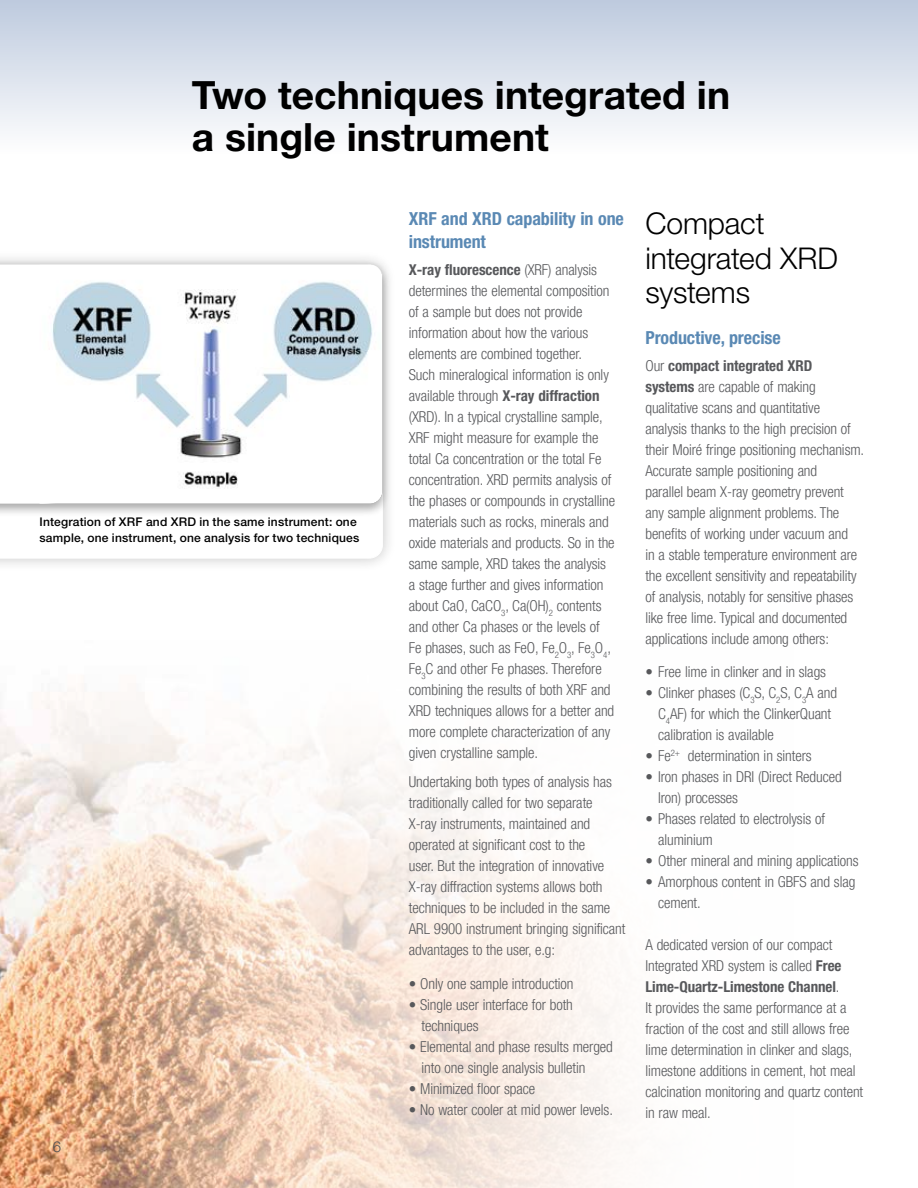
<style>
.page{position:relative;width:918px;height:1188px;background:#fff}
.page>*{position:absolute;margin:0;border:0;box-sizing:border-box;transform-origin:0 0}
.t1{font:700 39px/42px "Helvetica Neue LT Std";letter-spacing:.005em;color:#000}
.t2{font:300 30px/34.5px "Helvetica Neue LTW1 G";letter-spacing:-.005em;color:#000}
.t3{font:700 condensed 18px/22.5px "Helvetica Neue LT Std";letter-spacing:-.005em;color:#5a89b4}
.t4{font:300 condensed 15px/21px "Helvetica Neue LT Pro";letter-spacing:-.005em;color:#57585b}
.t5{font:700 condensed 15px "Helvetica Neue LT Std";letter-spacing:-.005em;color:#57585b}
.t6{font:300 15px "Helvetica Neue LT Std";color:#57585b}
.t7{font:500 12px/15.8px "Helvetica Neue LT Std";letter-spacing:.015em;color:#000}
.s1{font-family:"Helvetica Neue LT Pro";font-weight:300}
.s2{font-family:"Helvetica Neue LT Std";font-weight:700}
.s3{font-family:"Helvetica Neue LTW1 G";font-weight:300}
</style>
<div class="page">
<img style="left:0;top:692px;width:626px;height:496px">
<div style="left:0;top:0;width:918px;height:153px;background:linear-gradient(to bottom,#becade,#fefefe)"></div>
<div style="left:0;top:250px;width:397px;height:323px;background:#000;opacity:.35"></div>
<svg style="left:0;top:517px;width:383px;height:42px"></svg>
<div style="left:0;top:260px;width:391px;height:257px;background:#000;opacity:.35"></div>
<svg style="left:0;top:265px;width:40px;height:239px"></svg>
<img style="left:40px;top:265px;width:342px;height:239px">
<h1 class="t1" style="left:192px;top:74px;width:540px">Two techniques integrated in a single instrument</h1>
<p class="t7" style="left:40px;top:514px;width:321px">Integration of XRF and XRD in the same instrument: one sample, one instrument, one analysis for two techniques</p>
<p class="t6" style="left:53px;top:1137px;width:10px">6</p>
<p class="t3" style="left:409px;top:208px;width:217px">XRF and XRD capability in one instrument</p>
<p class="t5" style="left:409px;top:261px;width:190px">X-ray fluorescence <span class="s1">(XRF) analysis</span></p>
<p class="t4" style="left:409px;top:280px;width:208px">determines the elemental composition of a sample but does not provide information about how the various elements are combined together.<br>Such mineralogical information is only available through <span class="s2">X-ray diffraction </span>(XRD). In a typical crystalline sample, XRF might measure for example the total Ca concentration or the total Fe concentration. XRD permits analysis of the phases or compounds in crystalline materials such as rocks, minerals and oxide materials and products. So in the same sample, XRD takes the analysis a stage further and gives information about CaO, CaCO<sub>3</sub>, Ca(OH)<sub>2</sub> contents and other Ca phases or the levels of Fe phases, such as FeO, Fe<sub>2</sub>O<sub>3</sub>, Fe<sub>3</sub>O<sub>4</sub>, Fe<sub>3</sub>C and other Fe phases. Therefore combining the results of both XRF and XRD techniques allows for a better and more complete characterization of any given crystalline sample.</p>
<p class="t4" style="left:409px;top:772px;width:218px">Undertaking both types of analysis has traditionally called for two separate<br>X-ray instruments, maintained and operated at significant cost to the<br>user. But the integration of innovative X-ray diffraction systems allows both techniques to be included in the same ARL 9900 instrument bringing significant advantages to the user, e.g:</p>
<p class="t4" style="left:409px;top:973px;width:166px">• Only one sample introduction</p>
<p class="t4" style="left:422px;top:994px;width:153px;text-indent:-13px">• Single user interface for both techniques</p>
<p class="t4" style="left:422px;top:1036px;width:193px;text-indent:-13px">• Elemental and phase results merged into one single analysis bulletin</p>
<p class="t4" style="left:409px;top:1078px;width:128px">• Minimized floor space</p>
<p class="t4" style="left:409px;top:1099px;width:206px">• No water cooler at mid power levels.</p>
<h2 class="t2" style="left:645px;top:206px;width:194px">Compact integrated XRD systems</h2>
<p class="t3" style="left:645px;top:326px;width:137px">Productive, precise</p>
<p class="t5" style="left:645px;top:356px;width:168px"><span class="s1">Our</span> compact integrated XRD</p>
<p class="t4" style="left:645px;top:376px;width:220px"><span class="s2">systems</span> are capable of making qualitative scans and quantitative analysis thanks to the high precision of their Moiré fringe positioning mechanism.<br>Accurate sample positioning and<br>parallel beam X-ray geometry prevent any sample alignment problems. The benefits of working under vacuum and<br>in a stable temperature environment are the excellent sensitivity and repeatability of analysis, notably for sensitive phases like free lime. Typical and documented applications include among others:</p>
<p class="t4" style="left:645px;top:661px;width:182px">• Free lime in clinker and in slags</p>
<p class="t4" style="left:658px;top:682px;width:180px;text-indent:-13px">• Clinker phases (C<sub>3</sub>S, C<sub>2</sub>S, C<sub>3</sub>A and<br>C<sub>4</sub>AF) for which the ClinkerQuant calibration is available</p>
<p class="t4" style="left:645px;top:745px;width:168px">• Fe<sup>2+</sup> determination in sinters</p>
<p class="t4" style="left:658px;top:766px;width:185px;text-indent:-13px">• Iron phases in DRI (Direct Reduced<br>Iron) processes</p>
<p class="t4" style="left:658px;top:808px;width:168px;text-indent:-13px">• Phases related to electrolysis of aluminium</p>
<p class="t4" style="left:645px;top:850px;width:215px">• Other mineral and mining applications</p>
<p class="t4" style="left:658px;top:871px;width:199px;text-indent:-13px">• Amorphous content in GBFS and slag cement.</p>
<p class="t4" style="left:645px;top:934px;width:198px">A dedicated version of our compact<br>Integrated XRD system is called <span class="s2">Free</span></p>
<p class="t5" style="left:645px;top:978px;width:196px">Lime-Quartz-Limestone Channel<span class="s3">.</span></p>
<p class="t4" style="left:645px;top:997px;width:219px">It provides the same performance at a fraction of the cost and still allows free lime determination in clinker and slags, limestone additions in cement, hot meal calcination monitoring and quartz content in raw meal.</p>
</div>
